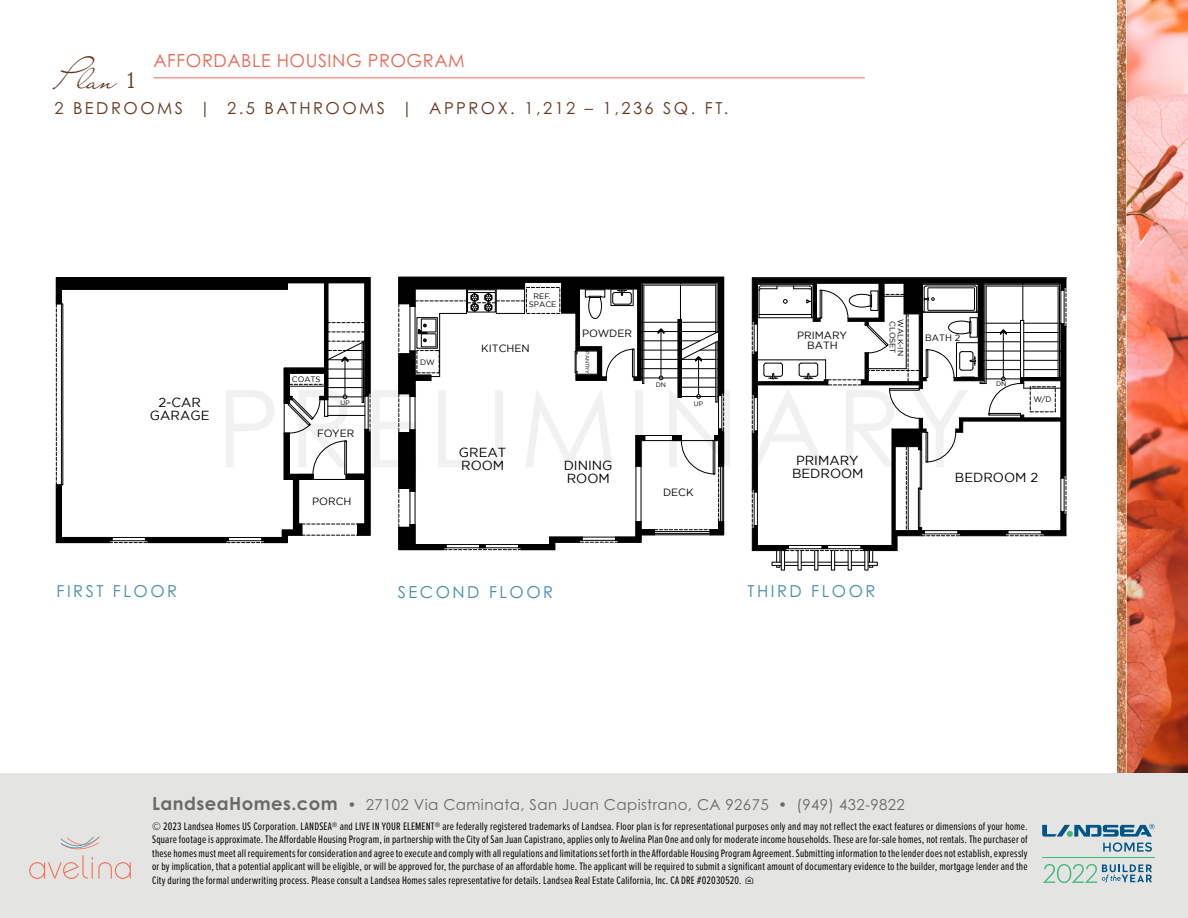
<style>
.page{position:relative;width:1188px;height:918px;background:#fff}
.page>*{position:absolute;margin:0;border:0;box-sizing:border-box;transform-origin:0 0}
.t1{font:29.55px "Liana";color:#683720}
.t2{font:18px "Century Gothic Pro";letter-spacing:.03em;color:#e66a56}
.t3{font:16.5px "Century Gothic Pro";letter-spacing:.15em;color:#683720}
.t4{font:16.5px "Century Gothic Pro";letter-spacing:.15em;color:#488eae}
.t5{font:15px "Century Gothic Pro";letter-spacing:.025em;color:#6a6967}
.t6{font:13.05px/13.4px "Gotham";color:#000;text-align:center}
.t7{font:11.25px/13.5px "Proxima Nova Ex Cn";letter-spacing:.015em;color:#000;text-align:justify}
.t8{font:10.5px/10.6px "Gotham";color:#000;text-align:center}
.t9{font:9.15px "Gotham";color:#000}
.t10{font:7.8px/7.8px "Gotham";color:#000;text-align:center}
.t11{font:6.6px "Gotham";color:#000}
.t12{font:5.25px "Gotham";color:#000}
.s1{font-family:"Circe Slab B Narrow";font-weight:300;font-size:22.5px}
.s2{font-weight:700;font-size:18px}
</style>
<div class="page">
<img style="left:1117px;top:0;width:71px;height:774px">
<div style="left:0;top:774px;width:1188px;height:144px;background:#e4e5e3"></div>
<svg style="left:29px;top:837px;width:102px;height:42px"></svg>
<svg style="left:1042px;top:824px;width:113px;height:28px"></svg>
<svg style="left:1043px;top:864px;width:109px;height:19px"></svg>
<hr style="left:1042px;top:857px;width:113px;height:1px;background:#41b97a">
<svg style="left:745px;top:876px;width:8px;height:8px"></svg>
<hr style="left:153px;top:77px;width:712px;height:1px;background:#e66a56">
<svg style="left:55px;top:277px;width:316px;height:267px"></svg>
<svg style="left:398px;top:276px;width:327px;height:275px"></svg>
<svg style="left:751px;top:277px;width:316px;height:294px"></svg>
<h2 class="t2" style="left:153px;top:49px;width:313px">AFFORDABLE HOUSING PROGRAM</h2>
<h1 class="t1" style="left:57px;top:60px;width:80px">Plan <span class="s1">1</span></h1>
<h3 class="t3" style="left:54px;top:98px;width:675px">2 BEDROOMS | 2.5 BATHROOMS | APPROX. 1,212 – 1,236 SQ. FT.</h3>
<p class="t6" style="left:150px;top:395px;width:61px">2-CAR<br>GARAGE</p>
<p class="t10" style="left:292px;top:375px;width:30px">COATS</p>
<p class="t11" style="left:340px;top:398px;width:11px">UP</p>
<p class="t8" style="left:317px;top:428px;width:39px">FOYER</p>
<p class="t8" style="left:312px;top:496px;width:41px">PORCH</p>
<p class="t10" style="left:529px;top:292px;width:29px">REF.<br>SPACE</p>
<p class="t8" style="left:582px;top:328px;width:51px">POWDER</p>
<p class="t8" style="left:481px;top:343px;width:50px">KITCHEN</p>
<p class="t10" style="left:420px;top:358px;width:16px">DW</p>
<p class="t12" style="left:591px;top:351px;width:24px;rotate:90deg">PANTRY</p>
<p class="t6" style="left:459px;top:445px;width:49px;text-align:left">GREAT<br>ROOM</p>
<p class="t6" style="left:564px;top:458px;width:50px;text-align:left">DINING<br>ROOM</p>
<p class="t11" style="left:656px;top:380px;width:12px">DN</p>
<p class="t11" style="left:694px;top:399px;width:11px">UP</p>
<p class="t8" style="left:663px;top:487px;width:32px">DECK</p>
<p class="t8" style="left:797px;top:329px;width:51px">PRIMARY<br>BATH</p>
<p class="t10" style="left:897px;top:321px;width:34px;rotate:90deg">CLOSET</p>
<p class="t10" style="left:905px;top:319px;width:38px;rotate:90deg">WALK-IN</p>
<p class="t6" style="left:792px;top:453px;width:73px">PRIMARY<br>BEDROOM</p>
<p class="t9" style="left:925px;top:332px;width:37px">BATH 2</p>
<p class="t11" style="left:996px;top:380px;width:12px">DN</p>
<p class="t10" style="left:1034px;top:395px;width:20px">W/D</p>
<p class="t6" style="left:955px;top:470px;width:85px">BEDROOM 2</p>
<h3 class="t4" style="left:57px;top:581px;width:122px">FIRST FLOOR</h3>
<h3 class="t4" style="left:398px;top:582px;width:157px">SECOND FLOOR</h3>
<h3 class="t4" style="left:748px;top:581px;width:129px">THIRD FLOOR</h3>
<h3 class="t5" style="left:152px;top:796px;width:754px"><span class="s2">LandseaHomes.com</span> • 27102 Via Caminata, San Juan Capistrano, CA 92675 • (949) 432-9822</h3>
<p class="t7" style="left:152px;top:819px;width:877px">© 2023 Landsea Homes US Corporation. LANDSEA® and LIVE IN YOUR ELEMENT® are federally registered trademarks of Landsea. Floor plan is for representational purposes only and may not reflect the exact features or dimensions of your home.<br>Square footage is approximate. The Affordable Housing Program, in partnership with the City of San Juan Capistrano, applies only to Avelina Plan One and only for moderate income households. These are for-sale homes, not rentals. The purchaser of these homes must meet all requirements for consideration and agree to execute and comply with all regulations and limitations set forth in the Affordable Housing Program Agreement. Submitting information to the lender does not establish, expressly or by implication, that a potential applicant will be eligible, or will be approved for, the purchase of an affordable home. The applicant will be required to submit a significant amount of documentary evidence to the builder, mortgage lender and the City during the formal underwriting process. Please consult a Landsea Homes sales representative for details. Landsea Real Estate California, Inc. CA DRE #02030520.</p>
</div>
